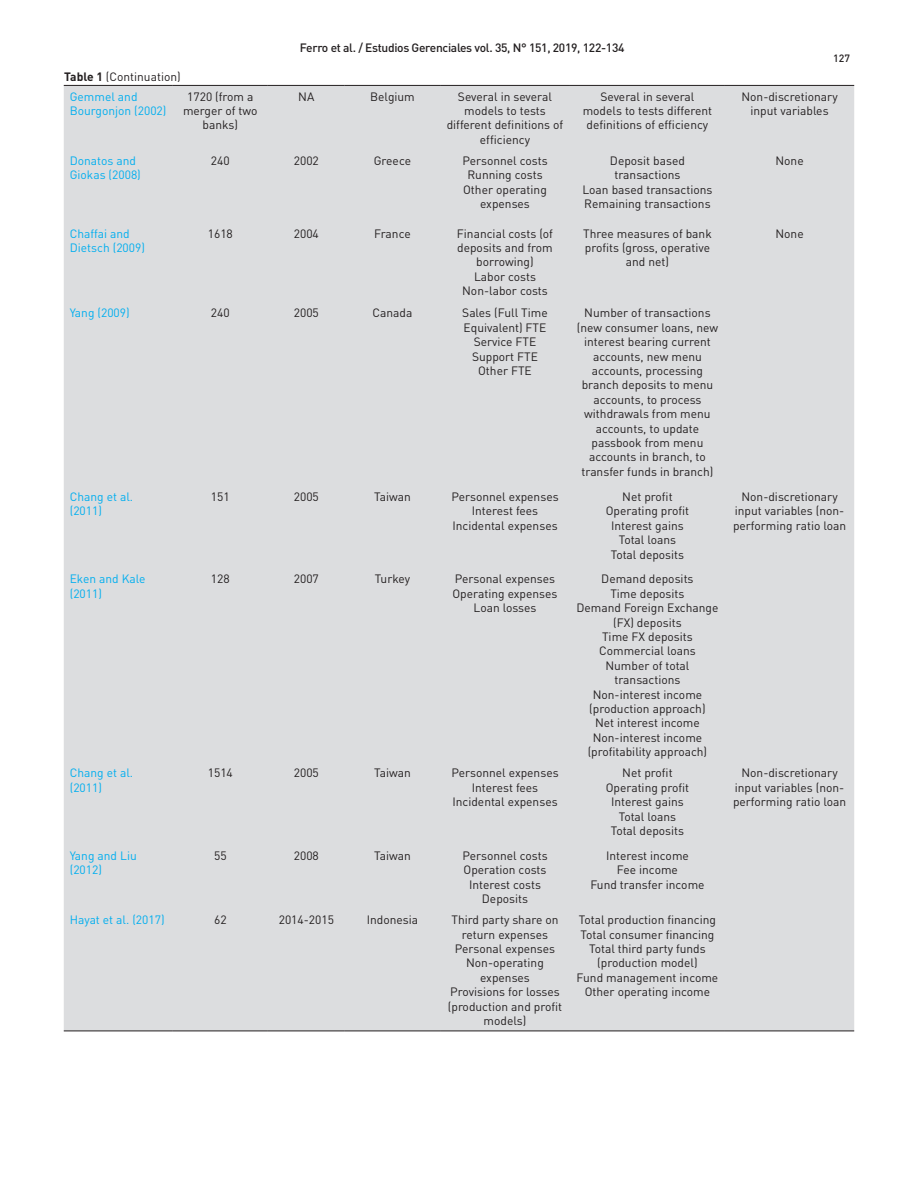
<style>
.page{position:relative;width:918px;height:1188px;background:#fff}
.page>*{position:absolute;margin:0;border:0;box-sizing:border-box;transform-origin:0 0}
.Pie_de_figura{font:12px/14.4px "DIN Pro";color:#231f20;text-align:center}
.Pie_de_figura-2{font:12px/14.4px "DIN Pro";color:#00aeef}
.t1{font:500 12px "DIN Pro";letter-spacing:-.025em;color:#231f20}
.t2{font:500 10.5px "DIN Pro";color:#231f20}
.s1{font-weight:700}
</style>
<div class="page">
<div style="left:64px;top:86px;width:790px;height:945px;background:#dcdddf"></div>
<hr style="left:64px;top:85px;width:109px;height:1px;background:#231f20">
<hr style="left:173px;top:85px;width:95px;height:1px;background:#231f20">
<hr style="left:268px;top:85px;width:77px;height:1px;background:#231f20">
<hr style="left:345px;top:85px;width:95px;height:1px;background:#231f20">
<hr style="left:440px;top:85px;width:130px;height:1px;background:#231f20">
<hr style="left:570px;top:85px;width:155px;height:1px;background:#231f20">
<hr style="left:725px;top:85px;width:129px;height:1px;background:#231f20">
<hr style="left:64px;top:1031px;width:109px;height:1px;background:#231f20">
<hr style="left:173px;top:1031px;width:95px;height:1px;background:#231f20">
<hr style="left:268px;top:1031px;width:77px;height:1px;background:#231f20">
<hr style="left:345px;top:1031px;width:95px;height:1px;background:#231f20">
<hr style="left:440px;top:1031px;width:130px;height:1px;background:#231f20">
<hr style="left:570px;top:1031px;width:155px;height:1px;background:#231f20">
<hr style="left:725px;top:1031px;width:129px;height:1px;background:#231f20">
<p class="Pie_de_figura" style="left:64px;top:69px;width:118px"><span class="s1">Table 1</span> (Continuation)</p>
<p class="t1" style="left:300px;top:40px;width:326px">Ferro et al. / Estudios Gerenciales vol. 35, N° 151, 2019, 122-134</p>
<p class="t2" style="left:833px;top:51px;width:18px">127</p>
<p class="Pie_de_figura-2" style="left:70px;top:89px;width:98px">Gemmel and<br>Bourgonjon (2002)</p>
<p class="Pie_de_figura" style="left:183px;top:89px;width:76px">1720 (from a merger of two banks)</p>
<p class="Pie_de_figura" style="left:298px;top:89px;width:18px">NA</p>
<p class="Pie_de_figura" style="left:370px;top:89px;width:46px">Belgium</p>
<p class="Pie_de_figura" style="left:447px;top:89px;width:118px">Several in several models to tests different definitions of efficiency</p>
<p class="Pie_de_figura" style="left:583px;top:89px;width:131px">Several in several models to tests different definitions of efficiency</p>
<p class="Pie_de_figura" style="left:741px;top:89px;width:98px">Non-discretionary input variables</p>
<p class="Pie_de_figura-2" style="left:70px;top:153px;width:73px">Donatos and<br>Giokas (2008)</p>
<p class="Pie_de_figura" style="left:211px;top:153px;width:20px">240</p>
<p class="Pie_de_figura" style="left:294px;top:153px;width:27px">2002</p>
<p class="Pie_de_figura" style="left:374px;top:153px;width:39px">Greece</p>
<p class="Pie_de_figura" style="left:462px;top:153px;width:87px">Personnel costs</p>
<p class="Pie_de_figura" style="left:610px;top:153px;width:76px">Deposit based transactions</p>
<p class="Pie_de_figura" style="left:582px;top:182px;width:132px">Loan based transactions</p>
<p class="Pie_de_figura" style="left:584px;top:196px;width:128px">Remaining transactions</p>
<p class="Pie_de_figura" style="left:775px;top:153px;width:30px">None</p>
<p class="Pie_de_figura" style="left:467px;top:167px;width:77px">Running costs</p>
<p class="Pie_de_figura" style="left:463px;top:182px;width:85px">Other operating expenses</p>
<p class="Pie_de_figura-2" style="left:70px;top:226px;width:77px">Chaffai and<br>Dietsch (2009)</p>
<p class="Pie_de_figura" style="left:208px;top:226px;width:27px">1618</p>
<p class="Pie_de_figura" style="left:294px;top:226px;width:27px">2004</p>
<p class="Pie_de_figura" style="left:374px;top:226px;width:38px">France</p>
<p class="Pie_de_figura" style="left:457px;top:226px;width:98px">Financial costs (of deposits and from borrowing)</p>
<p class="Pie_de_figura" style="left:474px;top:269px;width:63px">Labor costs</p>
<p class="Pie_de_figura" style="left:462px;top:283px;width:87px">Non-labor costs</p>
<p class="Pie_de_figura-2" style="left:70px;top:305px;width:61px">Yang (2009)</p>
<p class="Pie_de_figura" style="left:211px;top:305px;width:20px">240</p>
<p class="Pie_de_figura" style="left:294px;top:305px;width:27px">2005</p>
<p class="Pie_de_figura" style="left:373px;top:305px;width:41px">Canada</p>
<p class="Pie_de_figura" style="left:462px;top:305px;width:87px;text-align:left">Sales (Full Time<br>Equivalent) FTE</p>
<p class="Pie_de_figura" style="left:474px;top:334px;width:64px">Service FTE</p>
<p class="Pie_de_figura" style="left:472px;top:349px;width:67px">Support FTE</p>
<p class="Pie_de_figura" style="left:478px;top:363px;width:55px">Other FTE</p>
<p class="Pie_de_figura-2" style="left:70px;top:489px;width:65px">Chang et al. (2011)</p>
<p class="Pie_de_figura" style="left:211px;top:489px;width:20px">151</p>
<p class="Pie_de_figura" style="left:294px;top:489px;width:27px">2005</p>
<p class="Pie_de_figura" style="left:374px;top:489px;width:38px">Taiwan</p>
<p class="Pie_de_figura" style="left:451px;top:489px;width:109px">Personnel expenses</p>
<p class="Pie_de_figura" style="left:472px;top:503px;width:68px">Interest fees</p>
<p class="Pie_de_figura" style="left:452px;top:518px;width:107px">Incidental expenses</p>
<p class="Pie_de_figura-2" style="left:70px;top:571px;width:77px">Eken and Kale (2011)</p>
<p class="Pie_de_figura" style="left:211px;top:571px;width:20px">128</p>
<p class="Pie_de_figura" style="left:294px;top:571px;width:27px">2007</p>
<p class="Pie_de_figura" style="left:375px;top:571px;width:37px">Turkey</p>
<p class="Pie_de_figura" style="left:455px;top:571px;width:102px">Personal expenses</p>
<p class="Pie_de_figura" style="left:453px;top:586px;width:107px">Operating expenses</p>
<p class="Pie_de_figura" style="left:474px;top:600px;width:64px">Loan losses</p>
<p class="Pie_de_figura-2" style="left:70px;top:765px;width:65px">Chang et al. (2011)</p>
<p class="Pie_de_figura" style="left:208px;top:765px;width:27px">1514</p>
<p class="Pie_de_figura" style="left:294px;top:765px;width:27px">2005</p>
<p class="Pie_de_figura" style="left:374px;top:765px;width:38px">Taiwan</p>
<p class="Pie_de_figura" style="left:451px;top:765px;width:109px">Personnel expenses</p>
<p class="Pie_de_figura" style="left:472px;top:780px;width:68px">Interest fees</p>
<p class="Pie_de_figura" style="left:452px;top:794px;width:107px">Incidental expenses</p>
<p class="Pie_de_figura-2" style="left:70px;top:848px;width:69px">Yang and Liu (2012)</p>
<p class="Pie_de_figura" style="left:214px;top:848px;width:14px">55</p>
<p class="Pie_de_figura" style="left:294px;top:848px;width:27px">2008</p>
<p class="Pie_de_figura" style="left:374px;top:848px;width:38px">Taiwan</p>
<p class="Pie_de_figura" style="left:462px;top:848px;width:87px">Personnel costs</p>
<p class="Pie_de_figura" style="left:464px;top:862px;width:84px">Operation costs</p>
<p class="Pie_de_figura" style="left:469px;top:877px;width:74px">Interest costs</p>
<p class="Pie_de_figura" style="left:482px;top:891px;width:48px">Deposits</p>
<p class="Pie_de_figura-2" style="left:70px;top:912px;width:96px">Hayat et al. (2017)</p>
<p class="Pie_de_figura" style="left:214px;top:912px;width:14px">62</p>
<p class="Pie_de_figura" style="left:279px;top:912px;width:57px">2014-2015</p>
<p class="Pie_de_figura" style="left:367px;top:912px;width:53px">Indonesia</p>
<p class="Pie_de_figura" style="left:452px;top:912px;width:108px">Third party share on return expenses</p>
<p class="Pie_de_figura" style="left:455px;top:941px;width:102px">Personal expenses</p>
<p class="Pie_de_figura" style="left:466px;top:955px;width:79px">Non-operating expenses</p>
<p class="Pie_de_figura" style="left:448px;top:984px;width:116px">Provisions for losses (production and profit models)</p>
<p class="Pie_de_figura" style="left:583px;top:226px;width:130px">Three measures of bank profits (gross, operative and net)</p>
<p class="Pie_de_figura" style="left:775px;top:226px;width:30px">None</p>
<p class="Pie_de_figura" style="left:577px;top:305px;width:143px">Number of transactions (new consumer loans, new interest bearing current accounts, new menu accounts, processing branch deposits to menu accounts, to process withdrawals from menu accounts, to update passbook from menu accounts in branch, to transfer funds in branch)</p>
<p class="Pie_de_figura" style="left:622px;top:489px;width:52px">Net profit</p>
<p class="Pie_de_figura" style="left:606px;top:503px;width:85px">Operating profit</p>
<p class="Pie_de_figura" style="left:611px;top:518px;width:74px">Interest gains</p>
<p class="Pie_de_figura" style="left:619px;top:532px;width:59px">Total loans</p>
<p class="Pie_de_figura" style="left:611px;top:547px;width:75px">Total deposits</p>
<p class="Pie_de_figura" style="left:601px;top:571px;width:94px">Demand deposits</p>
<p class="Pie_de_figura" style="left:610px;top:586px;width:76px">Time deposits</p>
<p class="Pie_de_figura" style="left:576px;top:600px;width:143px">Demand Foreign Exchange (FX) deposits</p>
<p class="Pie_de_figura" style="left:602px;top:629px;width:92px">Time FX deposits</p>
<p class="Pie_de_figura" style="left:599px;top:643px;width:98px">Commercial loans</p>
<p class="Pie_de_figura" style="left:605px;top:658px;width:86px">Number of total transactions</p>
<p class="Pie_de_figura" style="left:589px;top:687px;width:118px;text-align:left">Non-interest income (production approach)</p>
<p class="Pie_de_figura" style="left:595px;top:715px;width:106px">Net interest income</p>
<p class="Pie_de_figura" style="left:588px;top:730px;width:121px">Non-interest income (profitability approach)</p>
<p class="Pie_de_figura" style="left:622px;top:765px;width:52px">Net profit</p>
<p class="Pie_de_figura" style="left:606px;top:780px;width:85px">Operating profit</p>
<p class="Pie_de_figura" style="left:611px;top:794px;width:74px">Interest gains</p>
<p class="Pie_de_figura" style="left:619px;top:809px;width:59px">Total loans</p>
<p class="Pie_de_figura" style="left:611px;top:823px;width:75px">Total deposits</p>
<p class="Pie_de_figura" style="left:606px;top:848px;width:84px">Interest income</p>
<p class="Pie_de_figura" style="left:617px;top:862px;width:62px">Fee income</p>
<p class="Pie_de_figura" style="left:590px;top:877px;width:116px">Fund transfer income</p>
<p class="Pie_de_figura" style="left:579px;top:912px;width:139px">Total production financing</p>
<p class="Pie_de_figura" style="left:580px;top:926px;width:135px">Total consumer financing</p>
<p class="Pie_de_figura" style="left:589px;top:941px;width:118px">Total third party funds (production model)</p>
<p class="Pie_de_figura" style="left:577px;top:970px;width:143px">Fund management income</p>
<p class="Pie_de_figura" style="left:585px;top:984px;width:127px">Other operating income</p>
<p class="Pie_de_figura" style="left:733px;top:489px;width:115px">Non-discretionary input variables (non&shy;performing ratio loan</p>
<p class="Pie_de_figura" style="left:733px;top:765px;width:115px">Non-discretionary input variables (non&shy;performing ratio loan</p>
</div>
